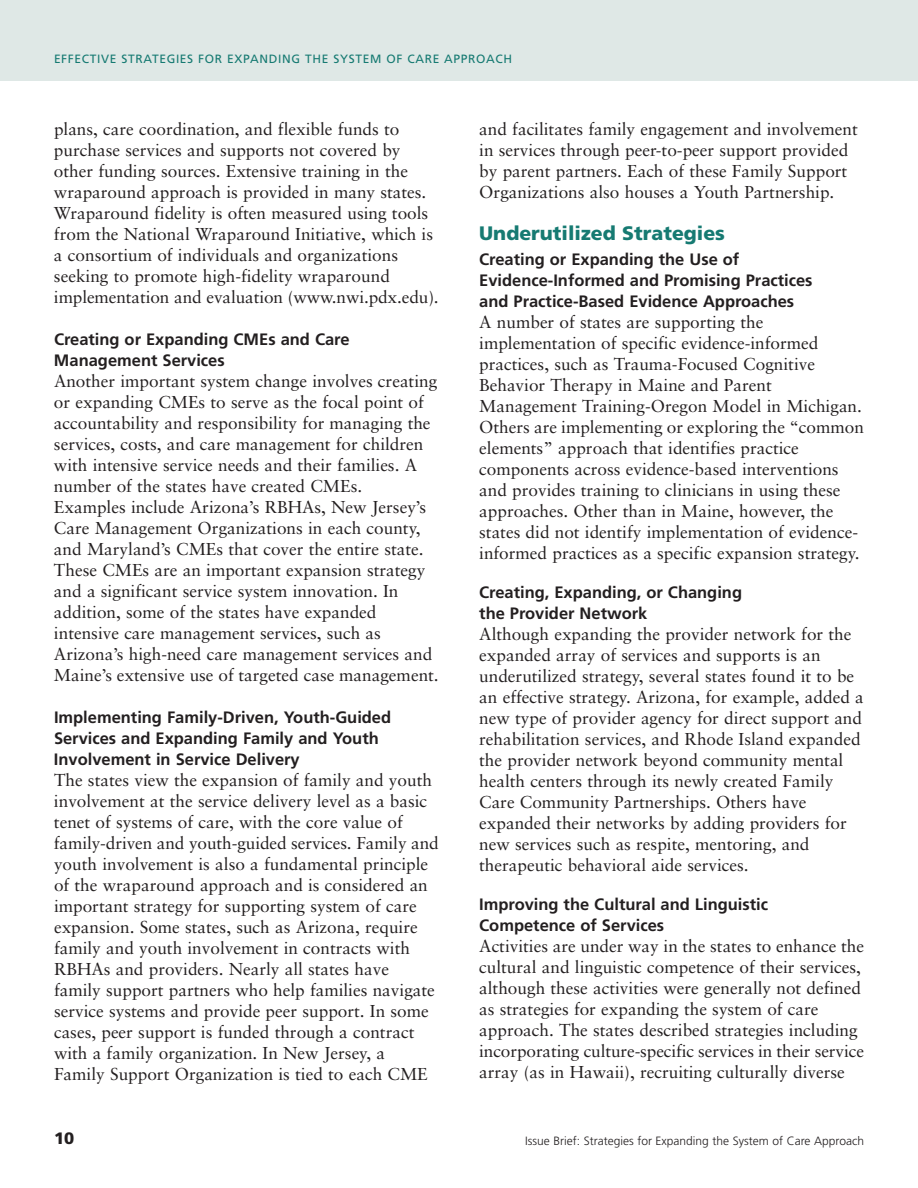
<style>
.page{position:relative;width:918px;height:1188px;background:#fff}
.page>*{position:absolute;margin:0;border:0;box-sizing:border-box;transform-origin:0 0}
.t1{font:900 19.5px "Frutiger";color:#167a72}
.t2{font:17.25px/21px "Sabon";color:#231f20}
.t3{font:700 16.5px/21px "Frutiger";color:#231f20}
.t4{font:900 16.5px "Frutiger";color:#231f20}
.t5{font:300 12px "Frutiger";color:#231f20}
.t6{font:12px "Frutiger";letter-spacing:.055em;color:#167a72}
</style>
<div class="page">
<div style="left:0;top:0;width:918px;height:81px;background:#dfe8e6"></div>
<p class="t6" style="left:54px;top:54px;width:460px">EFFECTIVE STRATEGIES FOR EXPANDING THE SYSTEM OF CARE APPROACH</p>
<p class="t2" style="left:54px;top:120px;width:386px">plans, care coordination, and flexible funds to purchase services and supports not covered by other funding sources. Extensive training in the wraparound approach is provided in many states.<br>Wraparound fidelity is often measured using tools from the National Wraparound Initiative, which is a consortium of individuals and organizations seeking to promote high-fidelity wraparound implementation and evaluation (www.nwi.pdx.edu).</p>
<p class="t3" style="left:54px;top:330px;width:297px">Creating or Expanding CMEs and Care<br>Management Services</p>
<p class="t2" style="left:54px;top:372px;width:386px">Another important system change involves creating or expanding CMEs to serve as the focal point of accountability and responsibility for managing the services, costs, and care management for children with intensive service needs and their families. A number of the states have created CMEs.<br>Examples include Arizona’s RBHAs, New Jersey’s Care Management Organizations in each county, and Maryland’s CMEs that cover the entire state.<br>These CMEs are an important expansion strategy and a significant service system innovation. In addition, some of the states have expanded intensive care management services, such as Arizona’s high-need care management services and Maine’s extensive use of targeted case management.</p>
<p class="t3" style="left:54px;top:708px;width:339px">Implementing Family-Driven, Youth-Guided<br>Services and Expanding Family and Youth<br>Involvement in Service Delivery</p>
<p class="t2" style="left:54px;top:771px;width:386px">The states view the expansion of family and youth involvement at the service delivery level as a basic tenet of systems of care, with the core value of family-driven and youth-guided services. Family and youth involvement is also a fundamental principle of the wraparound approach and is considered an important strategy for supporting system of care expansion. Some states, such as Arizona, require family and youth involvement in contracts with RBHAs and providers. Nearly all states have family support partners who help families navigate service systems and provide peer support. In some cases, peer support is funded through a contract with a family organization. In New Jersey, a Family Support Organization is tied to each CME</p>
<p class="t2" style="left:479px;top:120px;width:380px">and facilitates family engagement and involvement in services through peer-to-peer support provided by parent partners. Each of these Family Support Organizations also houses a Youth Partnership.</p>
<p class="t1" style="left:479px;top:225px;width:247px">Underutilized Strategies</p>
<p class="t3" style="left:479px;top:250px;width:335px">Creating or Expanding the Use of<br>Evidence-Informed and Promising Practices and Practice-Based Evidence Approaches</p>
<p class="t2" style="left:479px;top:313px;width:386px">A number of states are supporting the implementation of specific evidence-informed practices, such as Trauma-Focused Cognitive Behavior Therapy in Maine and Parent Management Training-Oregon Model in Michigan.<br>Others are implementing or exploring the “common elements” approach that identifies practice components across evidence-based interventions and provides training to clinicians in using these approaches. Other than in Maine, however, the states did not identify implementation of evidence&shy;informed practices as a specific expansion strategy.</p>
<p class="t3" style="left:479px;top:583px;width:264px">Creating, Expanding, or Changing the Provider Network</p>
<p class="t2" style="left:479px;top:625px;width:386px">Although expanding the provider network for the expanded array of services and supports is an underutilized strategy, several states found it to be an effective strategy. Arizona, for example, added a new type of provider agency for direct support and rehabilitation services, and Rhode Island expanded the provider network beyond community mental health centers through its newly created Family Care Community Partnerships. Others have expanded their networks by adding providers for new services such as respite, mentoring, and therapeutic behavioral aide services.</p>
<p class="t3" style="left:479px;top:895px;width:290px">Improving the Cultural and Linguistic<br>Competence of Services</p>
<p class="t2" style="left:479px;top:937px;width:386px">Activities are under way in the states to enhance the cultural and linguistic competence of their services, although these activities were generally not defined as strategies for expanding the system of care approach. The states described strategies including incorporating culture-specific services in their service array (as in Hawaii), recruiting culturally diverse</p>
<p class="t4" style="left:54px;top:1131px;width:22px">10</p>
<p class="t5" style="left:525px;top:1136px;width:340px">Issue Brief: Strategies for Expanding the System of Care Approach</p>
</div>
